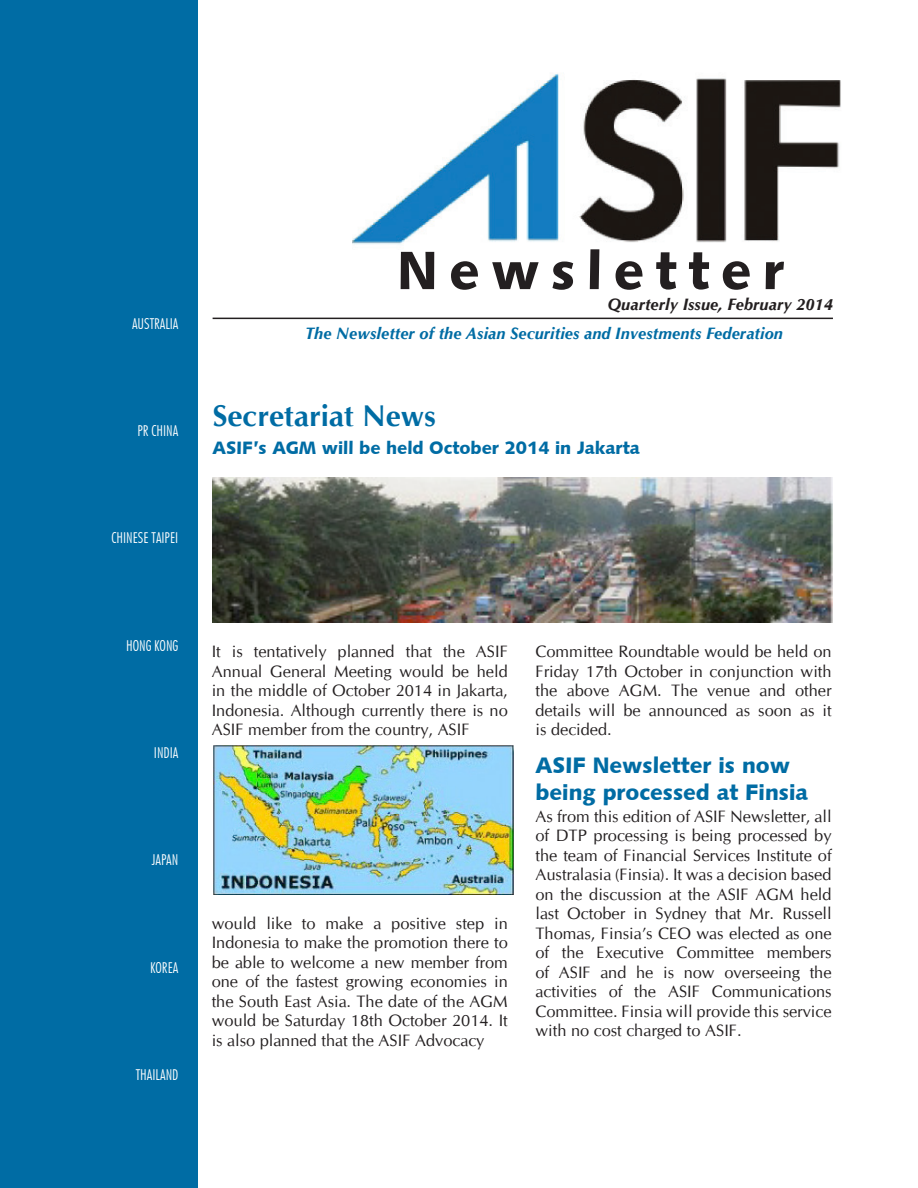
<style>
.page{position:relative;width:918px;height:1188px;background:#fff}
.page>*{position:absolute;margin:0;border:0;box-sizing:border-box;transform-origin:0 0}
.Main_head{font:54px "Humanist 531 BT Black A";letter-spacing:.21em;color:#231f20}
.Main_head-2{font:700 30px "Cg Omega";color:#006ca4}
.sub_head_01{font:22.5px/27px "Humanist 531 BT Black A";color:#006ca4}
.sub_head_02{font:18px "Humanist 531 BT Black A";color:#006ca4}
.body_text{font:16.5px/19.5px "CG Omega";color:#231f20;text-align:justify}
.t1{font:italic 700 16.5px "Cg Omega";color:#006ca4}
.t2{font:italic 700 16.5px "Cg Omega";color:#231f20}
.t3{font:300 condensed 15px "Futura BT";color:#fff}
</style>
<div class="page">
<div style="left:0;top:0;width:198px;height:1188px;background:#006ca4"></div>
<hr style="left:213px;top:318px;width:620px;height:1px;background:#231f20">
<img style="left:353px;top:73px;width:488px;height:172px">
<img style="left:213px;top:478px;width:620px;height:144px">
<img style="left:213px;top:746px;width:300px;height:149px">
<p class="t3" style="left:132px;top:314px;width:48px">AUSTRALIA</p>
<p class="t3" style="left:138px;top:422px;width:42px">PR CHINA</p>
<p class="t3" style="left:111px;top:529px;width:68px">CHINESE TAIPEI</p>
<p class="Main_head" style="left:397px;top:236px;width:388px">Newsletter</p>
<p class="t2" style="left:608px;top:295px;width:227px">Quarterly Issue, February 2014</p>
<p class="t1" style="left:305px;top:324px;width:480px">The Newsletter of the Asian Securities and Investments Federation</p>
<p class="Main_head-2" style="left:213px;top:398px;width:225px">Secretariat News</p>
<p class="sub_head_02" style="left:213px;top:437px;width:429px">ASIF’s AGM will be held October 2014 in Jakarta</p>
<p class="t3" style="left:126px;top:636px;width:54px">HONG KONG</p>
<p class="t3" style="left:154px;top:744px;width:26px">INDIA</p>
<p class="t3" style="left:152px;top:851px;width:28px">JAPAN</p>
<p class="t3" style="left:150px;top:958px;width:30px">KOREA</p>
<p class="t3" style="left:136px;top:1065px;width:44px">THAILAND</p>
<p class="body_text" style="left:212px;top:642px;width:298px">It is tentatively planned that the ASIF Annual General Meeting would be held in the middle of October 2014 in Jakarta, Indonesia. Although currently there is no ASIF member from the country, ASIF</p>
<p class="body_text" style="left:212px;top:913px;width:298px">would like to make a positive step in Indonesia to make the promotion there to be able to welcome a new member from one of the fastest growing economies in the South East Asia. The date of the AGM would be Saturday 18th October 2014. It is also planned that the ASIF Advocacy</p>
<p class="body_text" style="left:536px;top:642px;width:298px">Committee Roundtable would be held on Friday 17th October in conjunction with the above AGM. The venue and other details will be announced as soon as it is decided.</p>
<p class="sub_head_01" style="left:536px;top:751px;width:274px">ASIF Newsletter is now being processed at Finsia</p>
<p class="body_text" style="left:536px;top:807px;width:298px">As from this edition of ASIF Newsletter, all of DTP processing is being processed by the team of Financial Services Institute of Australasia (Finsia). It was a decision based on the discussion at the ASIF AGM held last October in Sydney that Mr. Russell Thomas, Finsia’s CEO was elected as one of the Executive Committee members of ASIF and he is now overseeing the activities of the ASIF Communications Committee. Finsia will provide this service with no cost charged to ASIF.</p>
</div>
